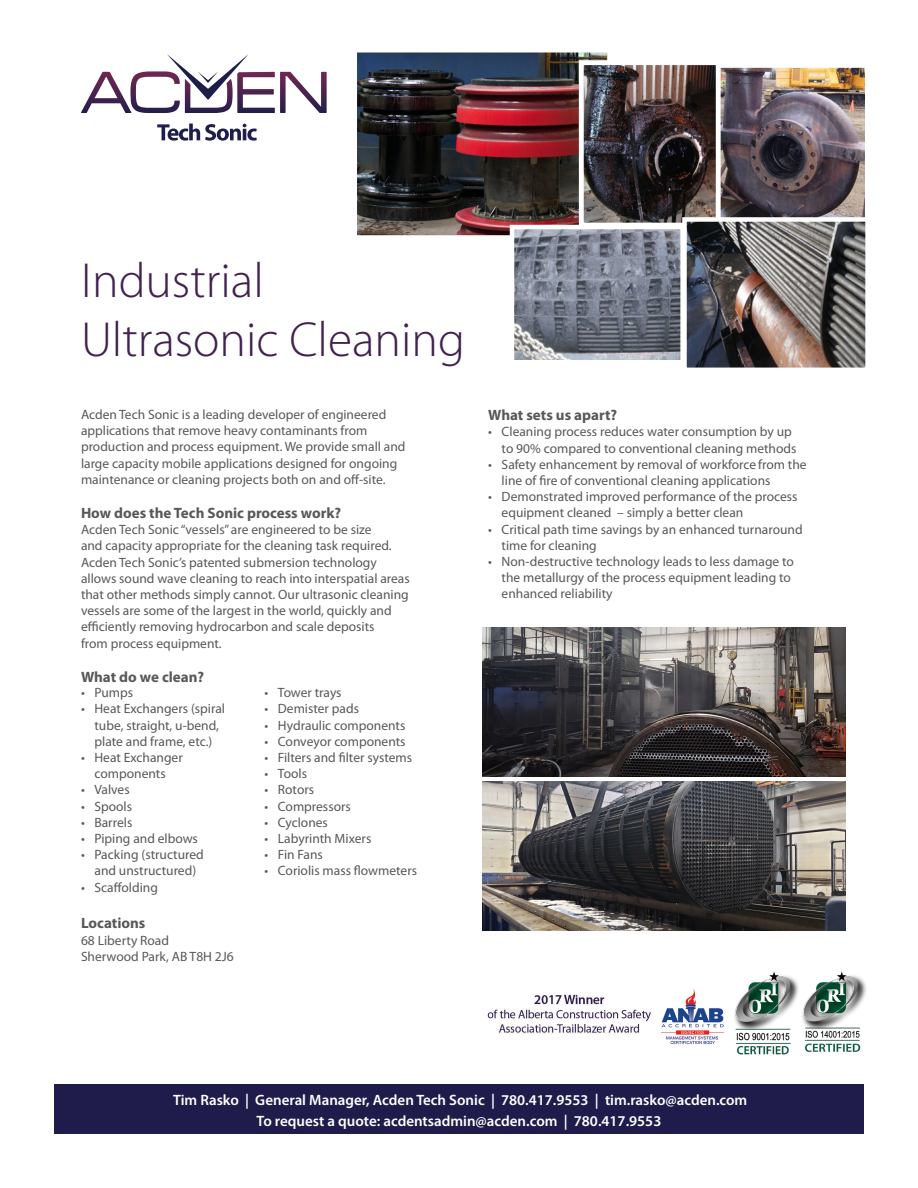
<style>
.page{position:relative;width:918px;height:1188px;background:#fff}
.page>*{position:absolute;margin:0;border:0;box-sizing:border-box;transform-origin:0 0}
.t1{font:300 49.5px/59.4px "Myriad Pro";color:#41214f}
.t2{font:600 15px "Myriad Pro";color:#fff}
.t3{font:700 15px "Myriad Pro";color:#57585a}
.t4{font:13.5px/16.2px "Myriad Pro";color:#57585a}
</style>
<div class="page">
<img style="left:358px;top:53px;width:249px;height:182px">
<div style="left:352px;top:47px;width:261px;height:194px;border:5px solid #fff"></div>
<svg style="left:81px;top:54px;width:246px;height:59px"></svg>
<svg style="left:157px;top:124px;width:100px;height:17px"></svg>
<div style="left:54px;top:1084px;width:810px;height:50px;background:#1f1c4c"></div>
<img style="left:482px;top:782px;width:364px;height:149px">
<img style="left:661px;top:989px;width:62px;height:56px">
<img style="left:723px;top:971px;width:68px;height:84px">
<img style="left:791px;top:971px;width:75px;height:81px">
<img style="left:487px;top:994px;width:164px;height:40px">
<img style="left:482px;top:628px;width:364px;height:149px">
<img style="left:721px;top:69px;width:143px;height:148px">
<div style="left:711px;top:63px;width:159px;height:175px;border:5px solid #fff"></div>
<img style="left:515px;top:230px;width:165px;height:129px">
<div style="left:510px;top:225px;width:175px;height:139px;border:4px solid #fff"></div>
<img style="left:585px;top:66px;width:130px;height:156px">
<div style="left:579px;top:60px;width:142px;height:168px;border:5px solid #fff"></div>
<img style="left:687px;top:222px;width:178px;height:145px">
<div style="left:682px;top:217px;width:188px;height:155px;border:4px solid #fff"></div>
<p class="t1" style="left:81px;top:252px;width:385px">Industrial<br>Ultrasonic Cleaning</p>
<p class="t4" style="left:81px;top:406px;width:326px">Acden Tech Sonic is a leading developer of engineered applications that remove heavy contaminants from production and process equipment. We provide small and large capacity mobile applications designed for ongoing maintenance or cleaning projects both on and off-site.</p>
<p class="t3" style="left:81px;top:503px;width:262px">How does the Tech Sonic process work?</p>
<p class="t4" style="left:81px;top:521px;width:330px">Acden Tech Sonic “vessels” are engineered to be size<br>and capacity appropriate for the cleaning task required.<br>Acden Tech Sonic’s patented submersion technology allows sound wave cleaning to reach into interspatial areas that other methods simply cannot. Our ultrasonic cleaning vessels are some of the largest in the world, quickly and efficiently removing hydrocarbon and scale deposits<br>from process equipment.</p>
<p class="t3" style="left:81px;top:667px;width:125px">What do we clean?</p>
<p class="t4" style="left:81px;top:684px;width:54px">• Pumps</p>
<p class="t4" style="left:81px;top:700px;width:146px;text-align:center">• Heat Exchangers (spiral tube, straight, u-bend, plate and frame, etc.)</p>
<p class="t4" style="left:81px;top:749px;width:103px;text-align:center">• Heat Exchanger components</p>
<p class="t4" style="left:81px;top:781px;width:50px">• Valves</p>
<p class="t4" style="left:81px;top:798px;width:53px">• Spools</p>
<p class="t4" style="left:81px;top:814px;width:53px">• Barrels</p>
<p class="t4" style="left:81px;top:830px;width:118px">• Piping and elbows</p>
<p class="t4" style="left:81px;top:846px;width:124px;text-align:center">• Packing (structured and unstructured)</p>
<p class="t4" style="left:81px;top:879px;width:78px">• Scaffolding</p>
<p class="t3" style="left:81px;top:914px;width:66px">Locations</p>
<p class="t4" style="left:81px;top:932px;width:154px">68 Liberty Road<br>Sherwood Park, AB T8H 2J6</p>
<p class="t4" style="left:264px;top:684px;width:79px">• Tower trays</p>
<p class="t4" style="left:264px;top:700px;width:96px">• Demister pads</p>
<p class="t4" style="left:264px;top:717px;width:143px">• Hydraulic components</p>
<p class="t4" style="left:264px;top:733px;width:143px">• Conveyor components</p>
<p class="t4" style="left:264px;top:749px;width:149px">• Filters and filter systems</p>
<p class="t4" style="left:264px;top:765px;width:44px">• Tools</p>
<p class="t4" style="left:264px;top:781px;width:51px">• Rotors</p>
<p class="t4" style="left:264px;top:798px;width:88px">• Compressors</p>
<p class="t4" style="left:264px;top:814px;width:65px">• Cyclones</p>
<p class="t4" style="left:264px;top:830px;width:108px">• Labyrinth Mixers</p>
<p class="t4" style="left:264px;top:846px;width:60px">• Fin Fans</p>
<p class="t4" style="left:264px;top:862px;width:154px">• Coriolis mass flowmeters</p>
<p class="t3" style="left:488px;top:405px;width:131px">What sets us apart?</p>
<p class="t4" style="left:502px;top:424px;width:296px;text-indent:-14px">• Cleaning process reduces water consumption by up to 90% compared to conventional cleaning methods</p>
<p class="t4" style="left:502px;top:456px;width:306px;text-indent:-14px">• Safety enhancement by removal of workforce from the line of fire of conventional cleaning applications</p>
<p class="t4" style="left:502px;top:488px;width:297px;text-indent:-14px">• Demonstrated improved performance of the process equipment cleaned – simply a better clean</p>
<p class="t4" style="left:502px;top:521px;width:302px;text-indent:-14px">• Critical path time savings by an enhanced turnaround time for cleaning</p>
<p class="t4" style="left:502px;top:553px;width:294px;text-indent:-14px">• Non-destructive technology leads to less damage to the metallurgy of the process equipment leading to enhanced reliability</p>
<p class="t2" style="left:173px;top:1090px;width:576px">Tim Rasko | General Manager, Acden Tech Sonic | 780.417.9553 | tim.rasko@acden.com</p>
<p class="t2" style="left:257px;top:1111px;width:406px">To request a quote: acdentsadmin@acden.com | 780.417.9553</p>
</div>
